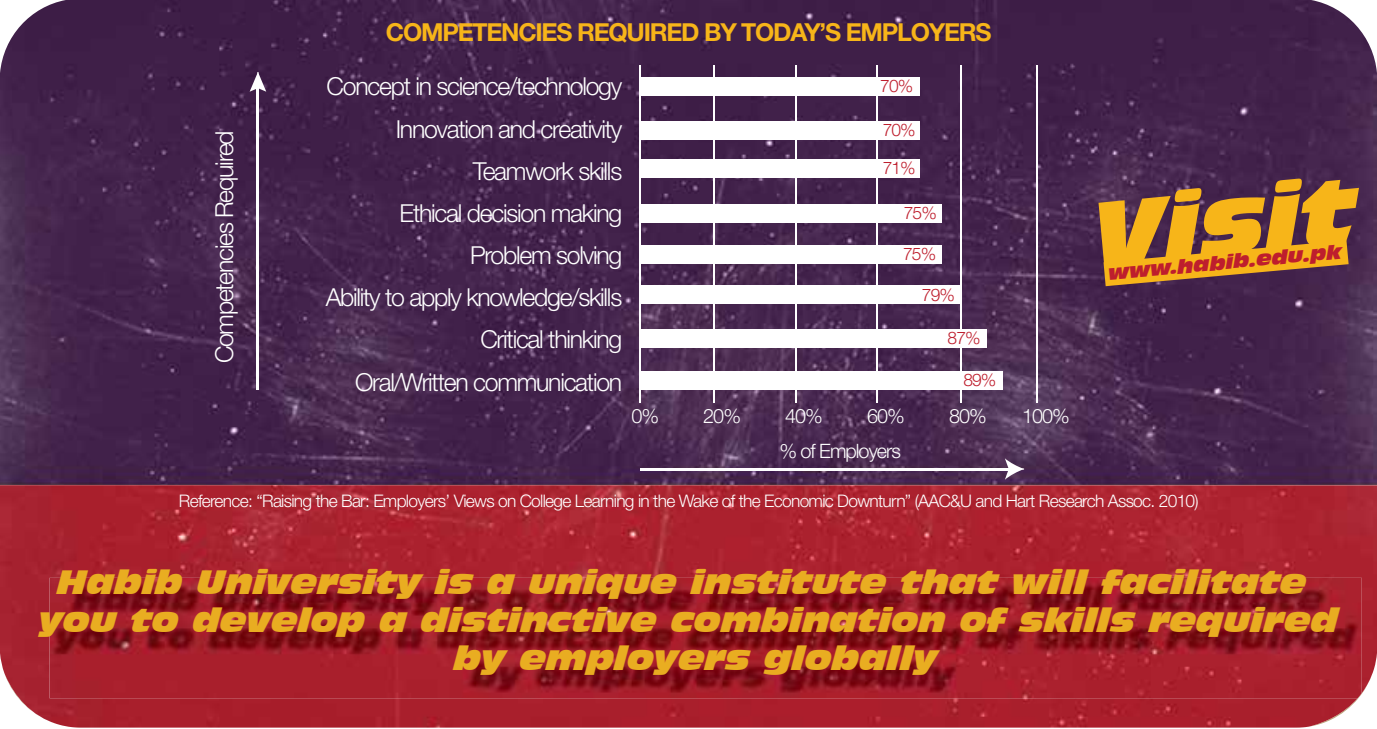
<style>
.page{position:relative;width:1377px;height:729px;background:#fff}
.page>*{position:absolute;margin:0;border:0;box-sizing:border-box;transform-origin:0 0}
.t1{font:italic 83.7px "Incised 901 BT Nord";color:#f7b519}
.t2{font:italic 31.5px/37.8px "Incised 901 BT Nord";color:#e9ad21;text-align:center}
.t3{font:300 24.75px/42.1px "Helvetica Neue";letter-spacing:-.05em;color:#fff;text-align:right}
.t4{font:700 24.75px "Helvetica Neue";letter-spacing:-.05em;color:#f7b519}
.t5{font:300 19.8px "Helvetica Neue";letter-spacing:-.05em;color:#fff}
.t6{font:italic 18.45px "Incised 901 BT Nord";color:#be1e2d}
.t7{font:300 17.32px "Helvetica Neue";letter-spacing:-.04em;color:#fff}
.t8{font:300 17.32px "Helvetica Neue";letter-spacing:-.05em;color:#be1e2d}
</style>
<div class="page">
<img style="left:0;top:0;width:1377px;height:485px">
<img style="left:0;top:485px;width:1377px;height:243px">
<img style="left:50px;top:578px;width:1312px;height:120px">
<svg style="left:1104px;top:240px;width:245px;height:46px;background:#a06f32"></svg>
<div style="left:640px;top:78px;width:280px;height:18px;background:#fff"></div>
<div style="left:640px;top:121px;width:280px;height:18px;background:#fff"></div>
<div style="left:640px;top:160px;width:280px;height:18px;background:#fff"></div>
<div style="left:640px;top:204px;width:302px;height:18px;background:#fff"></div>
<div style="left:640px;top:246px;width:302px;height:18px;background:#fff"></div>
<div style="left:640px;top:286px;width:321px;height:18px;background:#fff"></div>
<div style="left:640px;top:329px;width:347px;height:18px;background:#fff"></div>
<div style="left:640px;top:371px;width:363px;height:18px;background:#fff"></div>
<hr style="left:640px;top:66px;width:1px;height:337px;background:#fff">
<hr style="left:714px;top:66px;width:1px;height:337px;background:#fff">
<hr style="left:795px;top:66px;width:1px;height:337px;background:#fff">
<hr style="left:961px;top:66px;width:1px;height:337px;background:#fff">
<hr style="left:876px;top:66px;width:1px;height:337px;background:#fff">
<hr style="left:1036px;top:66px;width:1px;height:337px;background:#fff">
<hr style="left:257px;top:85px;width:2px;height:304px;background:#fff">
<svg style="left:250px;top:72px;width:16px;height:20px"></svg>
<hr style="left:640px;top:468px;width:371px;height:2px;background:#fff">
<svg style="left:1005px;top:458px;width:19px;height:22px"></svg>
<p class="t3" style="left:203px;top:363px;width:235px;rotate:-90deg">Competencies Required</p>
<p class="t4" style="left:386px;top:16px;width:607px">COMPETENCIES REQUIRED BY TODAY’S EMPLOYERS</p>
<p class="t3" style="left:326px;top:65px;width:298px">Concept in science/technology<br>Innovation and creativity<br>Teamwork skills<br>Ethical decision making<br>Problem solving<br>Ability to apply knowledge/skills<br>Critical thinking<br>Oral/Written communication</p>
<p class="t8" style="left:880px;top:76px;width:35px">70%</p>
<p class="t8" style="left:883px;top:119px;width:35px">70%</p>
<p class="t8" style="left:883px;top:157px;width:35px">71%</p>
<p class="t8" style="left:904px;top:202px;width:35px">75%</p>
<p class="t8" style="left:903px;top:244px;width:35px">75%</p>
<p class="t8" style="left:922px;top:284px;width:35px">79%</p>
<p class="t8" style="left:948px;top:327px;width:35px">87%</p>
<p class="t8" style="left:963px;top:369px;width:35px">89%</p>
<p class="t5" style="left:631px;top:404px;width:29px">0%</p>
<p class="t5" style="left:703px;top:404px;width:39px">20%</p>
<p class="t5" style="left:785px;top:404px;width:39px">40%</p>
<p class="t5" style="left:867px;top:404px;width:39px">60%</p>
<p class="t5" style="left:949px;top:404px;width:39px">80%</p>
<p class="t5" style="left:1022px;top:404px;width:49px">100%</p>
<p class="t5" style="left:779px;top:438px;width:123px">% of Employers</p>
<h1 class="t1" style="left:1091px;top:184px;width:265px;rotate:-5deg">Visit</h1>
<p class="t6" style="left:1108px;top:262px;width:236px;rotate:-5deg">www.habib.edu.pk</p>
<p class="t7" style="left:179px;top:490px;width:1021px">Reference: “Raising the Bar: Employers’ Views on College Learning in the Wake of the Economic Downturn” (AAC&amp;U and Hart Research Assoc. 2010)</p>
<p class="t2" style="left:40px;top:564px;width:1301px">Habib University is a unique institute that will facilitate you to develop a distinctive combination of skills required by employers globally</p>
</div>
